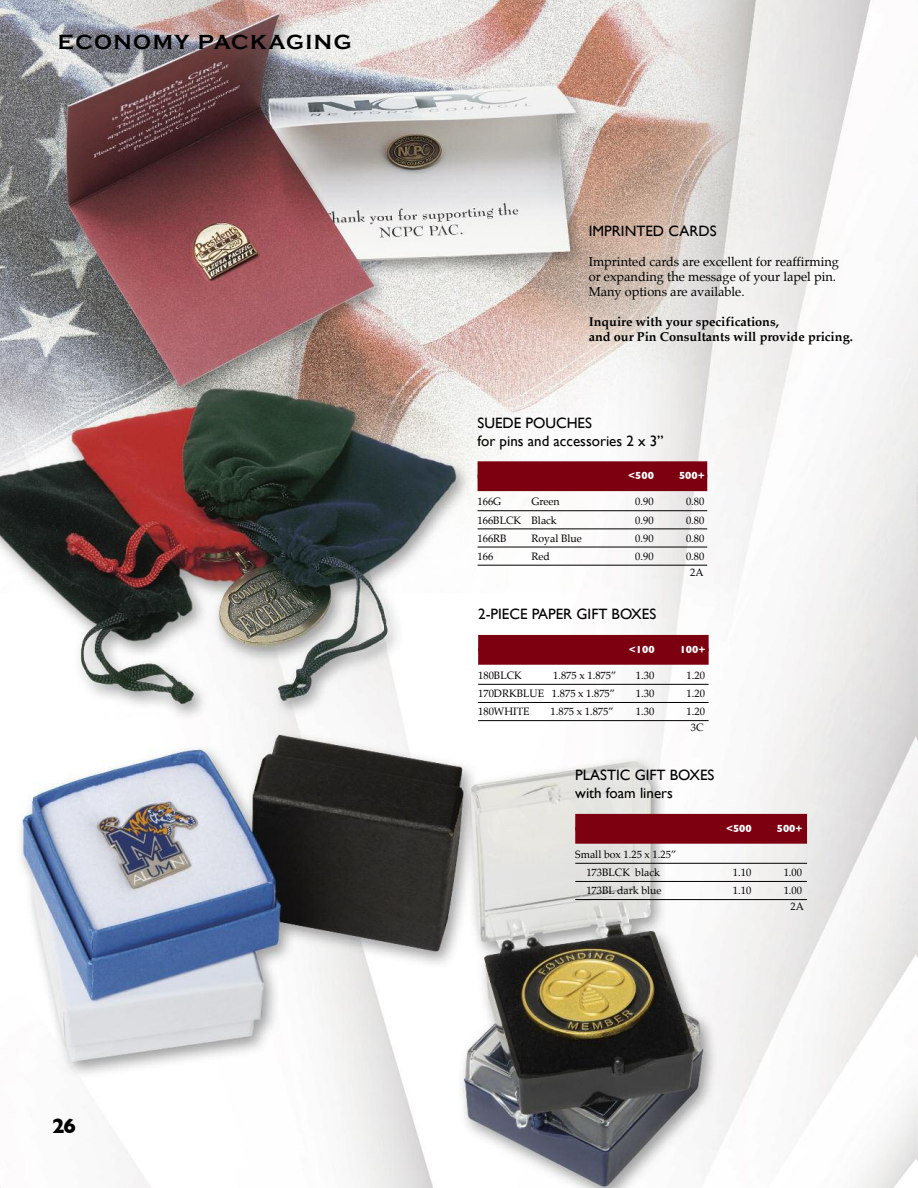
<style>
.page{position:relative;width:918px;height:1188px;background:#fff}
.page>*{position:absolute;margin:0;border:0;box-sizing:border-box;transform-origin:0 0}
.t1{font:700 21px "Copperplate Gothic";letter-spacing:.07em;color:#000}
.t2{font:700 21px "Gill Sans";color:#000}
.t3{font:15px/18px "Gill Sans";color:#000}
.t4{font:12.75px/15px "Palatino";color:#000}
.t5{font:700 12.75px/15px "Palatino";color:#000}
.t6{font:10.5px/15.8px "Palatino";color:#000;text-align:center}
.t7{font:700 10.5px "Gill Sans";color:#fff}
</style>
<div class="page">
<img style="left:0;top:0;width:918px;height:1188px">
<div style="left:478px;top:635px;width:231px;height:16px;background:#7d0011"></div>
<div style="left:478px;top:648px;width:231px;height:17px;background:#7d0011"></div>
<hr style="left:478px;top:684px;width:231px;height:1px;background:#000">
<hr style="left:478px;top:702px;width:231px;height:1px;background:#000">
<hr style="left:478px;top:720px;width:231px;height:1px;background:#000">
<div style="left:478px;top:461px;width:229px;height:17px;background:#7d0011"></div>
<div style="left:478px;top:475px;width:229px;height:16px;background:#7d0011"></div>
<hr style="left:478px;top:510px;width:229px;height:1px;background:#000">
<hr style="left:478px;top:529px;width:229px;height:1px;background:#000">
<hr style="left:478px;top:547px;width:229px;height:1px;background:#000">
<hr style="left:478px;top:565px;width:229px;height:1px;background:#000">
<div style="left:575px;top:814px;width:232px;height:16px;background:#7d0011"></div>
<div style="left:575px;top:827px;width:232px;height:17px;background:#7d0011"></div>
<hr style="left:575px;top:863px;width:232px;height:1px;background:#000">
<hr style="left:575px;top:881px;width:232px;height:1px;background:#000">
<hr style="left:575px;top:899px;width:232px;height:1px;background:#000">
<h1 class="t1" style="left:58px;top:30px;width:295px">ECONOMY PACKAGING</h1>
<h1 class="t2" style="left:52px;top:1114px;width:25px">26</h1>
<h2 class="t3" style="left:589px;top:222px;width:129px">IMPRINTED CARDS</h2>
<p class="t4" style="left:589px;top:255px;width:252px">Imprinted cards are excellent for reaffirming or expanding the message of your lapel pin.<br>Many options are available.</p>
<p class="t5" style="left:589px;top:315px;width:266px">Inquire with your specifications,<br>and our Pin Consultants will provide pricing.</p>
<h2 class="t3" style="left:478px;top:414px;width:188px">SUEDE POUCHES<br>for pins and accessories 2 x 3”</h2>
<p class="t7" style="left:628px;top:469px;width:27px">&lt;500</p>
<p class="t7" style="left:679px;top:469px;width:27px">500+</p>
<p class="t6" style="left:478px;top:495px;width:25px">166G</p>
<p class="t6" style="left:532px;top:495px;width:30px">Green</p>
<p class="t6" style="left:635px;top:495px;width:20px">0.90</p>
<p class="t6" style="left:686px;top:495px;width:20px">0.80</p>
<p class="t6" style="left:478px;top:513px;width:81px">166BLCK Black</p>
<p class="t6" style="left:635px;top:513px;width:20px">0.90</p>
<p class="t6" style="left:686px;top:513px;width:20px">0.80</p>
<p class="t6" style="left:478px;top:531px;width:31px">166RB</p>
<p class="t6" style="left:532px;top:531px;width:52px">Royal Blue</p>
<p class="t6" style="left:635px;top:531px;width:20px">0.90</p>
<p class="t6" style="left:686px;top:531px;width:20px">0.80</p>
<p class="t6" style="left:478px;top:549px;width:17px">166</p>
<p class="t6" style="left:532px;top:549px;width:20px">Red</p>
<p class="t6" style="left:635px;top:549px;width:20px">0.90</p>
<p class="t6" style="left:686px;top:549px;width:20px">0.80<br>2A</p>
<h2 class="t3" style="left:478px;top:605px;width:180px">2-PIECE PAPER GIFT BOXES</h2>
<p class="t7" style="left:629px;top:643px;width:27px">&lt;100</p>
<p class="t7" style="left:680px;top:643px;width:27px">100+</p>
<p class="t6" style="left:478px;top:668px;width:45px">180BLCK</p>
<p class="t6" style="left:553px;top:668px;width:65px">1.875 x 1.875”</p>
<p class="t6" style="left:636px;top:668px;width:20px">1.30</p>
<p class="t6" style="left:687px;top:668px;width:20px">1.20</p>
<p class="t6" style="left:478px;top:687px;width:138px">170DRKBLUE 1.875 x 1.875”</p>
<p class="t6" style="left:636px;top:687px;width:20px">1.30</p>
<p class="t6" style="left:687px;top:687px;width:20px">1.20</p>
<p class="t6" style="left:478px;top:705px;width:53px">180WHITE</p>
<p class="t6" style="left:551px;top:705px;width:65px">1.875 x 1.875”</p>
<p class="t6" style="left:636px;top:705px;width:20px">1.30</p>
<p class="t6" style="left:687px;top:705px;width:20px">1.20<br>3C</p>
<h2 class="t3" style="left:575px;top:766px;width:141px">PLASTIC GIFT BOXES with foam liners</h2>
<p class="t6" style="left:575px;top:846px;width:103px;line-height:18.1px">Small box 1.25 x 1.25”<br>173BLCK black</p>
<p class="t7" style="left:726px;top:822px;width:27px">&lt;500</p>
<p class="t7" style="left:777px;top:822px;width:27px">500+</p>
<p class="t6" style="left:733px;top:865px;width:20px">1.10</p>
<p class="t6" style="left:784px;top:865px;width:20px">1.00</p>
<p class="t6" style="left:586px;top:884px;width:77px">173BL dark blue</p>
<p class="t6" style="left:733px;top:884px;width:20px">1.10</p>
<p class="t6" style="left:784px;top:884px;width:22px;text-align:right">1.00<br>2A</p>
</div>
